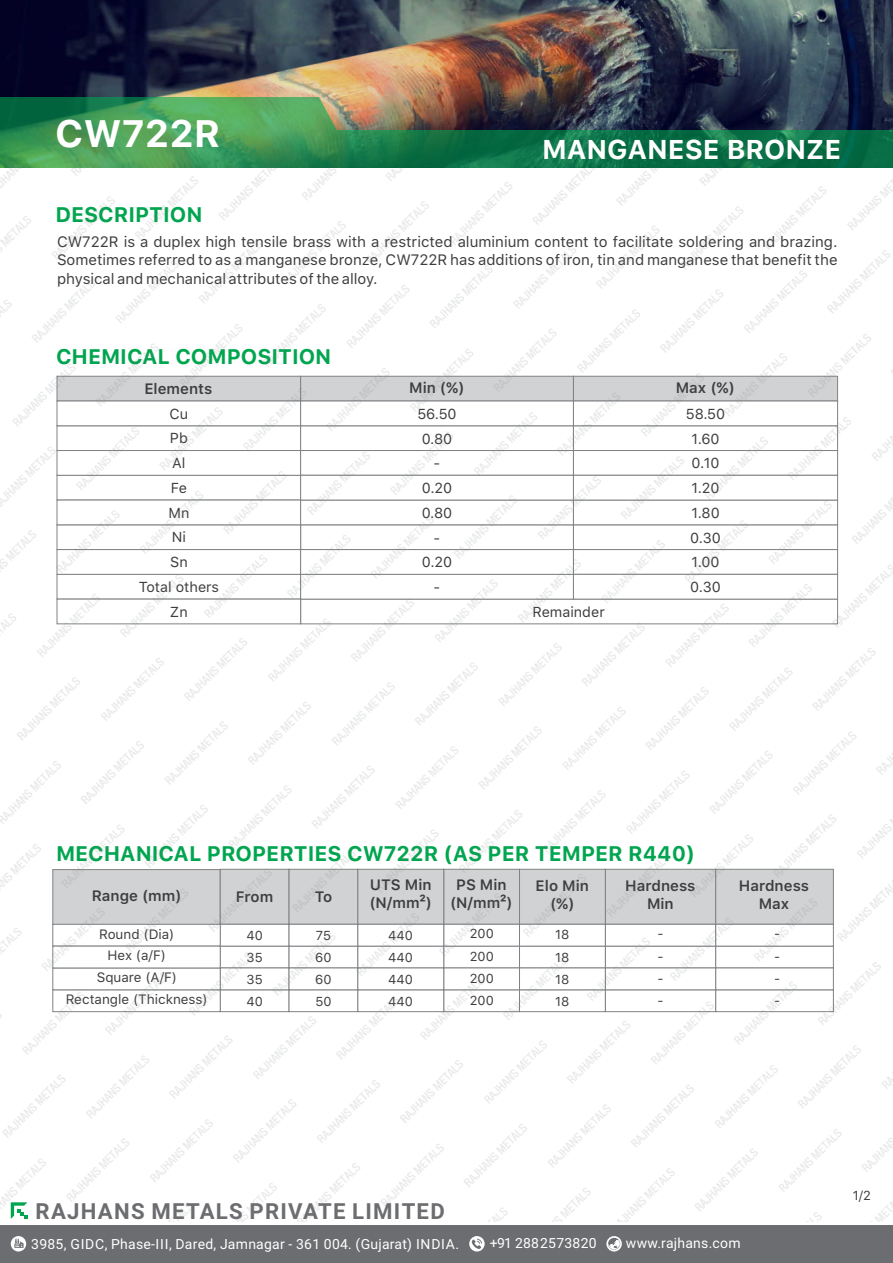
<style>
.page{position:relative;width:893px;height:1263px;background:#fff}
.page>*{position:absolute;margin:0;border:0;box-sizing:border-box;transform-origin:0 0}
.t1{font:700 38.1px "SF Pro Text";color:#fff}
.t2{font:700 27px "SF Pro Text";color:#fff}
.t3{font:700 22.2px "Roboto";letter-spacing:.055em;color:#6c6d70}
.t4{font:700 21px "SF Pro Text";color:#00a54f}
.t5{font:15px/18.6px "SF Pro Text";color:#3e3e3f;text-align:justify}
.t6{font:600 15px/17.9px "SF Pro Text";color:#3e3e3f;text-align:center}
.t7{font:14.4px/24.8px "SF Pro Text";color:#3e3e3f;text-align:center}
.t8{font:13.95px "Roboto";letter-spacing:.02em;color:#fff}
.t9{font:13.5px/21.9px "SF Pro Text";color:#3e3e3f;text-align:center}
.t10{font:12.9px/22.2px "SF Pro Text";color:#3e3e3f;text-align:justify}
</style>
<div class="page">
<img style="left:0;top:0;width:893px;height:97px">
<img style="left:0;top:97px;width:893px;height:71px">
<div style="left:0;top:1225px;width:893px;height:38px;background:#6c6d70"></div>
<svg style="left:606px;top:1236px;width:16px;height:15px"></svg>
<svg style="left:608px;top:1238px;width:12px;height:12px"></svg>
<svg style="left:469px;top:1236px;width:16px;height:15px"></svg>
<svg style="left:472px;top:1238px;width:10px;height:11px"></svg>
<div style="left:11px;top:1236px;width:15px;height:15px;background:#fff;border-radius:50%"></div>
<svg style="left:14px;top:1239px;width:10px;height:9px"></svg>
<img style="left:0;top:168px;width:893px;height:1053px">
<h1 class="t1" style="left:55px;top:111px;width:166px">CW722R</h1>
<h3 class="t4" style="left:55px;top:202px;width:149px">DESCRIPTION</h3>
<h2 class="t2" style="left:542px;top:133px;width:301px">MANGANESE BRONZE</h2>
<p class="t5" style="left:57px;top:232px;width:782px">CW722R is a duplex high tensile brass with a restricted aluminium content to facilitate soldering and brazing.<br>Sometimes referred to as a manganese bronze, CW722R has additions of iron, tin and manganese that benefit the physical and mechanical attributes of the alloy.</p>
<h3 class="t4" style="left:56px;top:344px;width:277px">CHEMICAL COMPOSITION</h3>
<p class="t6" style="left:144px;top:380px;width:69px">Elements</p>
<p class="t6" style="left:409px;top:379px;width:57px">Min (%)</p>
<p class="t6" style="left:676px;top:378px;width:61px">Max (%)</p>
<p class="t7" style="left:139px;top:401px;width:82px">Cu<br>Pb<br>Al<br>Fe<br>Mn<br>Ni<br>Sn<br>Total others<br>Zn</p>
<p class="t7" style="left:686px;top:401px;width:41px">58.50<br>1.60<br>0.10<br>1.20<br>1.80<br>0.30<br>1.00<br>0.30</p>
<p class="t7" style="left:417px;top:401px;width:41px">56.50<br>0.80 -<br>0.20<br>0.80 -<br>0.20 -</p>
<p class="t7" style="left:532px;top:599px;width:74px">Remainder</p>
<h3 class="t4" style="left:56px;top:841px;width:641px">MECHANICAL PROPERTIES CW722R (AS PER TEMPER R440)</h3>
<p class="t6" style="left:92px;top:886px;width:91px">Range (mm)</p>
<p class="t9" style="left:99px;top:923px;width:77px">Round (Dia)</p>
<p class="t9" style="left:66px;top:945px;width:144px">Hex (a/F)<br>Square (A/F)<br>Rectangle (Thickness)</p>
<p class="t6" style="left:236px;top:888px;width:39px">From</p>
<p class="t6" style="left:315px;top:888px;width:19px">To</p>
<p class="t6" style="left:369px;top:876px;width:64px;text-align:left">UTS Min (N/mm²)</p>
<p class="t6" style="left:450px;top:876px;width:64px">PS Min (N/mm²)</p>
<p class="t6" style="left:536px;top:877px;width:55px">Elo Min (%)</p>
<p class="t6" style="left:739px;top:877px;width:72px">Hardness<br>Max</p>
<p class="t6" style="left:625px;top:877px;width:72px">Hardness<br>Min</p>
<p class="t10" style="left:246px;top:924px;width:18px">40<br>35<br>35<br>40</p>
<p class="t10" style="left:315px;top:924px;width:18px">75<br>60<br>60<br>50</p>
<p class="t10" style="left:388px;top:924px;width:26px">440<br>440<br>440<br>440</p>
<p class="t10" style="left:470px;top:923px;width:26px">200<br>200<br>200<br>200</p>
<p class="t10" style="left:555px;top:924px;width:16px">18<br>18<br>18<br>18</p>
<p class="t10" style="left:774px;top:923px;width:8px">- - - -</p>
<p class="t10" style="left:657px;top:923px;width:8px">- - - -</p>
<h3 class="t3" style="left:36px;top:1195px;width:411px">RAJHANS METALS PRIVATE LIMITED</h3>
<p class="t8" style="left:31px;top:1234px;width:429px">3985, GIDC, Phase-III, Dared, Jamnagar - 361 004. (Gujarat) INDIA.</p>
<p class="t8" style="left:490px;top:1234px;width:108px">+91 288 2573820</p>
<p class="t8" style="left:626px;top:1234px;width:116px">www.rajhans.com</p>
<p class="t10" style="left:853px;top:1184px;width:20px">1/2</p>
</div>
